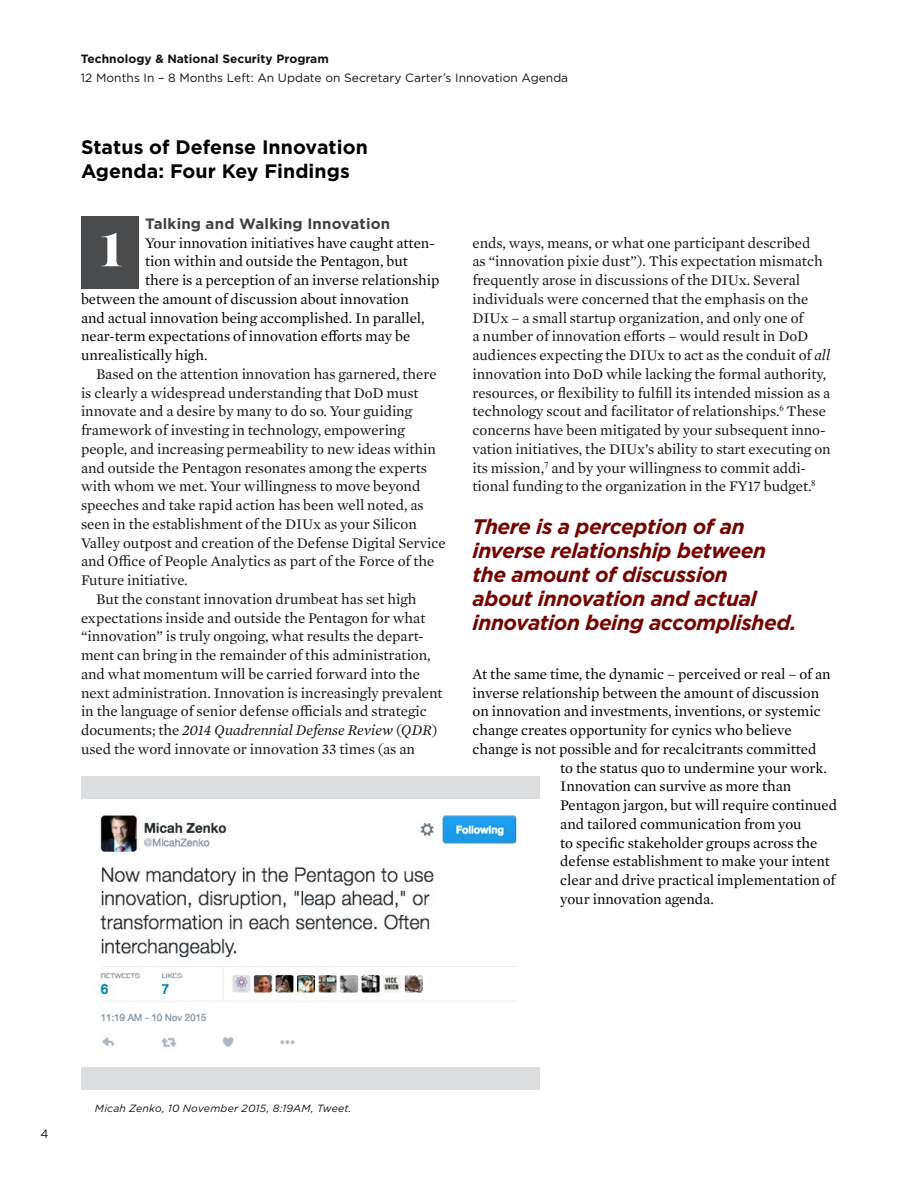
<style>
.page{position:relative;width:918px;height:1188px;background:#fff}
.page>*{position:absolute;margin:0;border:0;box-sizing:border-box;transform-origin:0 0}
.t1{font:800 54px "Majesti Banner";color:#fff}
.t2{font:italic 700 21px/24px "Gotham";letter-spacing:-.025em;color:#750500}
.t3{font:700 19.5px/24px "Gotham";letter-spacing:.005em;color:#000}
.t4{font:15px/18.8px "Mercury Text G1";color:#141414}
.t5{font:15px "Mercury Text G1";color:#000}
.t6{font:italic 15px "Mercury Text G1";color:#141414}
.t7{font:700 15px "Gotham";letter-spacing:.015em;color:#414042}
.t8{font:12px "Gotham";color:#141414}
.t9{font:700 12px "Gotham";color:#141414}
.t10{font:italic 10.5px "Gotham";letter-spacing:.02em;color:#141414}
.s1{font-style:normal}
.s2{font-style:italic}
</style>
<div class="page">
<div style="left:81px;top:776px;width:459px;height:314px;background:#dcddde"></div>
<img style="left:81px;top:800px;width:459px;height:266px">
<div style="left:81px;top:216px;width:57px;height:73px;background:#4a4b4d"></div>
<p class="t9" style="left:81px;top:51px;width:249px">Technology &amp; National Security Program</p>
<p class="t8" style="left:81px;top:70px;width:489px">12 Months In – 8 Months Left: An Update on Secretary Carter’s Innovation Agenda</p>
<h3 class="t3" style="left:81px;top:135px;width:288px">Status of Defense Innovation<br>Agenda: Four Key Findings</h3>
<p class="t7" style="left:145px;top:213px;width:247px">Talking and Walking Innovation</p>
<p class="t5" style="left:145px;top:232px;width:291px">Your innovation initiatives have caught atten-</p>
<p class="t5" style="left:145px;top:250px;width:264px">tion within and outside the Pentagon, but</p>
<p class="t5" style="left:145px;top:269px;width:296px">there is a perception of an inverse relationship</p>
<p class="t5" style="left:81px;top:288px;width:330px">between the amount of discussion about innovation</p>
<p class="t5" style="left:81px;top:307px;width:345px">and actual innovation being accomplished. In parallel,</p>
<p class="t5" style="left:81px;top:325px;width:331px">near-term expectations of innovation efforts may be</p>
<p class="t5" style="left:81px;top:344px;width:128px">unrealistically high.</p>
<p class="t4" style="left:96px;top:364px;width:342px">Based on the attention innovation has garnered, there</p>
<p class="t4" style="left:81px;top:382px;width:339px">is clearly a widespread understanding that DoD must</p>
<p class="t4" style="left:81px;top:401px;width:333px">innovate and a desire by many to do so. Your guiding</p>
<p class="t4" style="left:81px;top:420px;width:325px">framework of investing in technology, empowering</p>
<p class="t4" style="left:81px;top:439px;width:357px">people, and increasing permeability to new ideas within</p>
<p class="t4" style="left:81px;top:457px;width:348px">and outside the Pentagon resonates among the experts</p>
<p class="t4" style="left:81px;top:476px;width:341px">with whom we met. Your willingness to move beyond</p>
<p class="t4" style="left:81px;top:495px;width:344px">speeches and take rapid action has been well noted, as</p>
<p class="t4" style="left:81px;top:514px;width:337px">seen in the establishment of the DIUx as your Silicon</p>
<p class="t4" style="left:81px;top:532px;width:366px">Valley outpost and creation of the Defense Digital Service</p>
<p class="t4" style="left:81px;top:551px;width:355px">and Office of People Analytics as part of the Force of the</p>
<p class="t4" style="left:81px;top:570px;width:108px">Future initiative.</p>
<p class="t4" style="left:96px;top:589px;width:322px">But the constant innovation drumbeat has set high</p>
<p class="t4" style="left:81px;top:607px;width:346px">expectations inside and outside the Pentagon for what</p>
<p class="t4" style="left:81px;top:626px;width:344px">“innovation” is truly ongoing, what results the depart-</p>
<p class="t4" style="left:81px;top:645px;width:351px">ment can bring in the remainder of this administration,</p>
<p class="t4" style="left:81px;top:664px;width:341px">and what momentum will be carried forward into the</p>
<p class="t4" style="left:81px;top:682px;width:363px">next administration. Innovation is increasingly prevalent</p>
<p class="t4" style="left:81px;top:701px;width:347px">in the language of senior defense officials and strategic</p>
<p class="t6" style="left:81px;top:719px;width:358px"><span class="s1">documents; the</span> 2014 Quadrennial Defense Review <span class="s1">(</span>QDR<span class="s1">)</span></p>
<p class="t4" style="left:81px;top:739px;width:335px">used the word innovate or innovation 33 times (as an</p>
<h1 class="t1" style="left:99px;top:214px;width:25px">1</h1>
<p class="t4" style="left:472px;top:232px;width:360px">ends, ways, means, or what one participant described<br>as “innovation pixie dust”). This expectation mismatch frequently arose in discussions of the DIUx. Several individuals were concerned that the emphasis on the DIUx – a small startup organization, and only one of<br>a number of innovation efforts – would result in DoD audiences expecting the DIUx to act as the conduit of <span class="s2">all </span>innovation into DoD while lacking the formal authority, resources, or flexibility to fulfill its intended mission as a technology scout and facilitator of relationships.<sup>6</sup> These concerns have been mitigated by your subsequent inno&shy;vation initiatives, the DIUx’s ability to start executing on its mission,<sup>7</sup> and by your willingness to commit addi&shy;tional funding to the organization in the FY17 budget.<sup>8</sup></p>
<h2 class="t2" style="left:472px;top:515px;width:326px">There is a perception of an inverse relationship between the amount of discussion<br>about innovation and actual innovation being accomplished.</h2>
<p class="t5" style="left:473px;top:663px;width:360px">At the same time, the dynamic – perceived or real – of an</p>
<p class="t5" style="left:473px;top:682px;width:348px">inverse relationship between the amount of discussion</p>
<p class="t5" style="left:473px;top:700px;width:350px">on innovation and investments, inventions, or systemic</p>
<p class="t5" style="left:473px;top:719px;width:321px">change creates opportunity for cynics who believe</p>
<p class="t5" style="left:473px;top:738px;width:345px">change is not possible and for recalcitrants committed</p>
<p class="t5" style="left:560px;top:757px;width:268px">to the status quo to undermine your work.</p>
<p class="t5" style="left:560px;top:775px;width:233px">Innovation can survive as more than</p>
<p class="t5" style="left:560px;top:794px;width:278px">Pentagon jargon, but will require continued</p>
<p class="t5" style="left:560px;top:813px;width:243px">and tailored communication from you</p>
<p class="t5" style="left:560px;top:832px;width:259px">to specific stakeholder groups across the</p>
<p class="t5" style="left:560px;top:850px;width:271px">defense establishment to make your intent</p>
<p class="t5" style="left:560px;top:869px;width:277px">clear and drive practical implementation of</p>
<p class="t5" style="left:560px;top:888px;width:155px">your innovation agenda.</p>
<p class="t8" style="left:40px;top:1126px;width:10px">4</p>
<p class="t10" style="left:95px;top:1101px;width:258px">Micah Zenko, 10 November 2015, 8:19AM, Tweet.</p>
</div>
